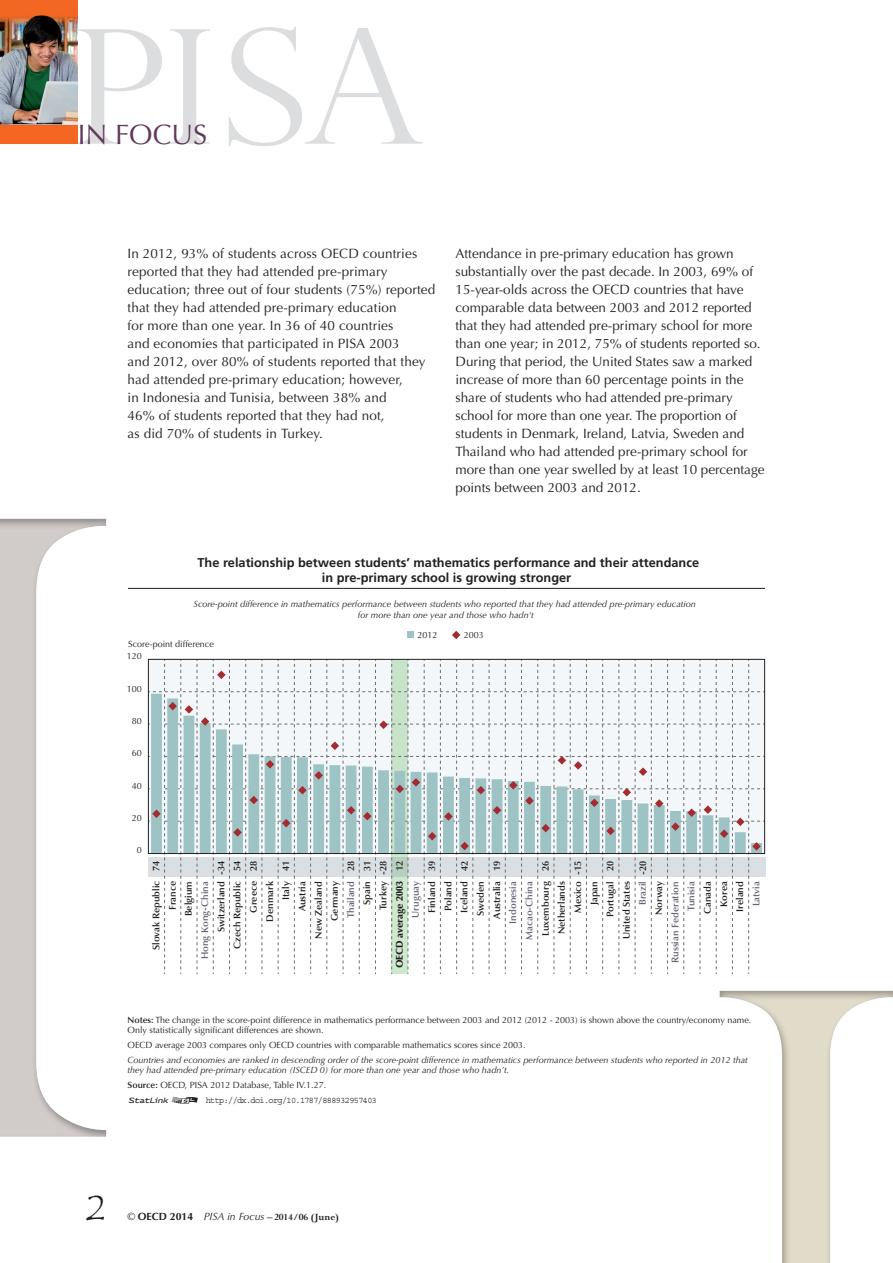
<style>
.page{position:relative;width:893px;height:1263px;background:#fff}
.page>*{position:absolute;margin:0;border:0;box-sizing:border-box;transform-origin:0 0}
.t1{font:36px "Tempus Sans ITC";color:#231f20}
.t2{font:28.05px "Optima LT Std";color:#61385a}
.t3{font:13.5px/18px "Optima LT Std";color:#231f20}
.t4{font:700 12.75px/15px "Frutiger LT Std";color:#231f20;text-align:center}
.t5{font:700 10.5px "Perpetua Std";color:#231f20}
.t6{font:10.5px "Stat Link";color:#231f20}
.t7{font:600 9.75px/16.2px "Optima LT Std";color:#231f20;text-align:right}
.t8{font:600 9.75px/16.2px "Optima LT Std";color:#656477;text-align:right}
.t9{font:900 9.75px "Optima LT Std";color:#231f20}
.t10{font:italic 9px/10.5px "Optima LT Std";color:#231f20}
.t11{font:9px/10.5px "Optima LT Std";color:#231f20}
.t12{font:9px "Courier Std";letter-spacing:-.075em;color:#231f20;scale:.95 1}
.t13{font:9px "Stat Link";color:#231f20}
.s1{font-weight:600}
.s2{font-family:"Optima LT Std";font-weight:400}
.s3{font-family:"Optima LT Std"}
.s4{font-family:"Optima LT Std";font-weight:400;font-style:italic}
</style>
<div class="page">
<svg style="left:78px;top:27px;width:345px;height:119px"></svg>
<img style="left:0;top:0;width:78px;height:144px">
<div style="left:0;top:517px;width:106px;height:620px;background:#231f20;opacity:.4"></div>
<div style="left:718px;top:989px;width:175px;height:274px;background:#231f20;opacity:.4"></div>
<svg style="left:148px;top:661px;width:617px;height:313px"></svg>
<div style="left:148px;top:659px;width:617px;height:195px;border:1px solid #231f20"></div>
<svg style="left:408px;top:632px;width:6px;height:6px"></svg>
<svg style="left:452px;top:631px;width:8px;height:8px"></svg>
<hr style="left:128px;top:588px;width:637px;height:1px;background:#231f20">
<svg style="left:152px;top:671px;width:609px;height:180px;fill:#f3f7f9"></svg>
<h2 class="t2" style="left:78px;top:118px;width:131px">in Focus</h2>
<p class="t3" style="left:128px;top:244px;width:309px">I n 2012, 93% of students across OECD countries reported that they had attended pre‑primary education; three out of four students (75%) reported that they had attended pre‑primary education<br>for more than one year. I n 36 of 40 countries<br>and economies that participated in PISA 2003<br>and 2012, over 80% of students reported that they had attended pre‑primary education; however,<br>in I ndonesia and Tunisia, between 38% and<br>46% of students reported that they had not,<br>as did 70% of students in Turkey.</p>
<p class="t3" style="left:455px;top:244px;width:311px">Attendance in pre-primary education has grown substantially over the past decade. I n 2003, 69% of 15-year-olds across the OECD countries that have comparable data between 2003 and 2012 reported that they had attended pre-primary school for more than one year; in 2012, 75% of students reported so.<br>During that period, the U nited States saw a marked increase of more than 60 percentage points in the share of students who had attended pre-primary school for more than one year. The proportion of students in Denmark, I reland, Latvia, Sweden and Thailand who had attended pre-primary school for more than one year swelled by at least 10 percentage points between 2003 and 2012.</p>
<p class="t4" style="left:197px;top:555px;width:503px">The relationship between students’ mathematics performance and their attendance in pre-primary school is growing stronger</p>
<p class="t10" style="left:194px;top:599px;width:504px;text-align:center">Score-point difference in mathematics performance between students who reported that they had attended pre-primary education for more than one year and those who hadn't</p>
<p class="t11" style="left:418px;top:630px;width:22px">2012</p>
<p class="t11" style="left:464px;top:630px;width:22px">2003</p>
<p class="t11" style="left:128px;top:639px;width:87px">Score-point difference</p>
<p class="t11" style="left:127px;top:651px;width:17px">120</p>
<p class="t11" style="left:127px;top:683px;width:17px">100</p>
<p class="t11" style="left:132px;top:716px;width:12px">80</p>
<p class="t11" style="left:132px;top:748px;width:12px">60</p>
<p class="t11" style="left:132px;top:780px;width:12px">40</p>
<p class="t11" style="left:132px;top:813px;width:12px">20</p>
<p class="t11" style="left:137px;top:845px;width:7px">0</p>
<p class="t7" style="left:148px;top:871px;width:12px;rotate:-90deg">74</p>
<p class="t7" style="left:213px;top:875px;width:16px;text-align:center;rotate:-90deg">-34<br>54<br>28</p>
<p class="t7" style="left:278px;top:871px;width:12px;rotate:-90deg">41</p>
<p class="t7" style="left:343px;top:875px;width:16px;text-align:center;rotate:-90deg">28<br>31 -28<br>12</p>
<p class="t7" style="left:424px;top:871px;width:12px;rotate:-90deg">39</p>
<p class="t7" style="left:456px;top:871px;width:12px;rotate:-90deg">42</p>
<p class="t7" style="left:489px;top:871px;width:12px;rotate:-90deg">19</p>
<p class="t7" style="left:537px;top:871px;width:12px;rotate:-90deg">26</p>
<p class="t7" style="left:570px;top:875px;width:16px;rotate:-90deg">-15</p>
<p class="t7" style="left:602px;top:871px;width:12px;rotate:-90deg">20</p>
<p class="t7" style="left:635px;top:875px;width:16px;rotate:-90deg">-20</p>
<p class="t7" style="left:278px;top:900px;width:20px;rotate:-90deg">Italy</p>
<p class="t7" style="left:148px;top:950px;width:70px;rotate:-90deg">Slovak Republic<br>France<br>Belgium</p>
<p class="t8" style="left:197px;top:959px;width:80px;rotate:-90deg">Hong Kong-China</p>
<p class="t7" style="left:213px;top:949px;width:69px;rotate:-90deg">Switzerland<br>Czech Republic<br>Greece<br>Denmark</p>
<p class="t7" style="left:294px;top:939px;width:59px;rotate:-90deg">Austria<br>New Zealand<br>Germany</p>
<p class="t8" style="left:343px;top:918px;width:39px;rotate:-90deg">Thailand</p>
<p class="t7" style="left:359px;top:910px;width:30px;text-align:center;rotate:-90deg">Spain<br>Turkey</p>
<p class="t9" style="left:394px;top:968px;width:89px;rotate:-90deg">OECD average 2003</p>
<p class="t8" style="left:408px;top:918px;width:38px;rotate:-90deg">Uruguay</p>
<p class="t7" style="left:424px;top:919px;width:39px;rotate:-90deg">Finland<br>Poland<br>Iceland<br>Sweden<br>Australia</p>
<p class="t8" style="left:505px;top:940px;width:60px;rotate:-90deg">Indonesia<br>Macao-China</p>
<p class="t7" style="left:537px;top:939px;width:59px;rotate:-90deg">Luxembourg<br>Netherlands<br>Mexico<br>Japan<br>Portugal<br>United States</p>
<p class="t8" style="left:635px;top:905px;width:26px;rotate:-90deg">Brazil</p>
<p class="t7" style="left:651px;top:915px;width:36px;rotate:-90deg">Norway</p>
<p class="t8" style="left:667px;top:963px;width:83px;rotate:-90deg">Russian Federation<br>Tunisia</p>
<p class="t7" style="left:699px;top:914px;width:34px;rotate:-90deg">Canada<br>Korea<br>Ireland</p>
<p class="t8" style="left:748px;top:906px;width:27px;rotate:-90deg">Latvia</p>
<p class="t11" style="left:128px;top:1015px;width:625px"><span class="s1">Notes:</span> The change in the score-point difference in mathematics performance between 2003 and 2012 (2012 - 2003) is shown above the country/economy name.<br>Only statistically significant differences are shown.</p>
<p class="t11" style="left:128px;top:1040px;width:400px">OECD average 2003 compares only OECD countries with comparable mathematics scores since 2003.</p>
<p class="t10" style="left:128px;top:1054px;width:622px">Countries and economies are ranked in descending order of the score-point difference in mathematics performance between students who reported in 2012 that they had attended pre-primary education (ISCED 0) for more than one year and those who hadn’t.</p>
<p class="t11" style="left:128px;top:1080px;width:200px"><span class="s1">Source:</span> OECD, PISA 2012 Database, Table IV.1.27.</p>
<p class="t13" style="left:128px;top:1097px;width:43px">1</p>
<p class="t6" style="left:169px;top:1096px;width:34px">2</p>
<p class="t12" style="left:206px;top:1095px;width:182px">http://dx.doi.org/10.1787/888932957403</p>
<h1 class="t1" style="left:86px;top:1186px;width:22px">2</h1>
<p class="t5" style="left:128px;top:1212px;width:213px"><span class="s2">©</span> <span class="s3">OECD 2014</span> <span class="s4">PISA in Focus</span> – 2014/06 (June)</p>
</div>
